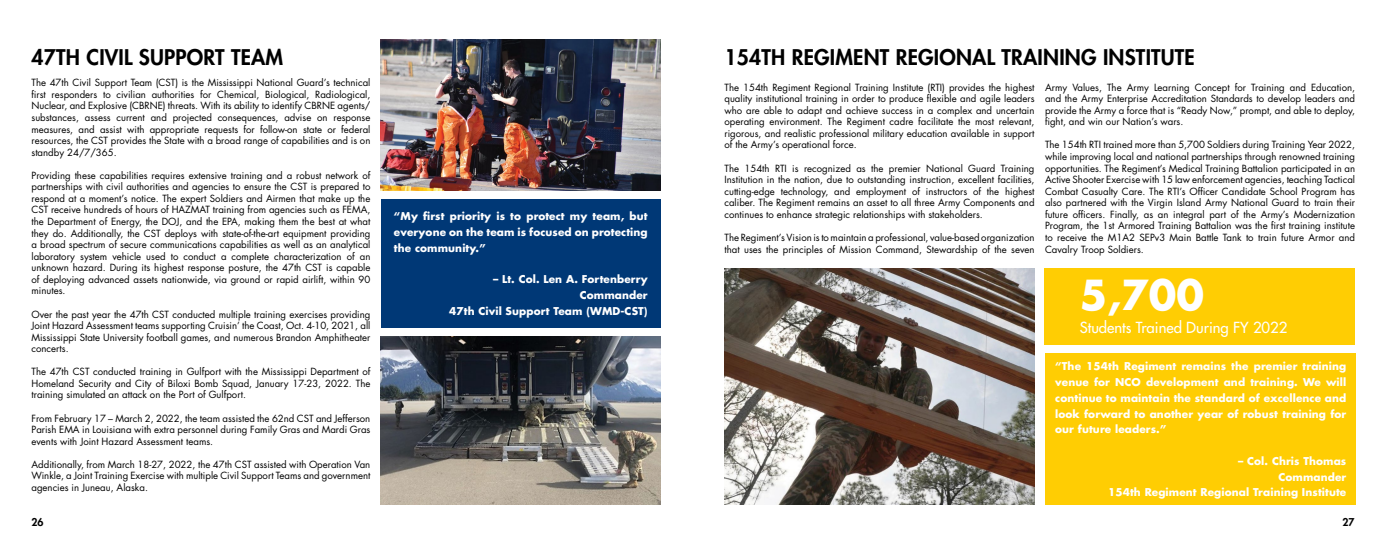
<style>
.page{position:relative;width:1386px;height:536px;background:#fff}
.page>*{position:absolute;margin:0;border:0;box-sizing:border-box;transform-origin:0 0}
.t1{font:700 40.25px "Futura Std";color:#fff}
.t2{font:800 21px "Futura Std";letter-spacing:.01em;color:#000}
.t3{font:500 14.88px "Futura Std";color:#fff}
.t4{font:700 10.5px/15.8px "Futura Std";letter-spacing:.01em;color:#fff;text-align:justify}
.t5{font:800 10.5px "Futura Std";color:#000}
.t6{font:9.62px/11.5px "Futura Std";color:#000;text-align:justify}
</style>
<div class="page">
<img style="left:724px;top:268px;width:311px;height:236px">
<div style="left:1044px;top:268px;width:310px;height:76px;background:#ffcd03"></div>
<div style="left:1045px;top:353px;width:310px;height:151px;background:#ffcd03"></div>
<img style="left:381px;top:336px;width:280px;height:168px">
<img style="left:381px;top:39px;width:280px;height:151px">
<div style="left:381px;top:199px;width:280px;height:128px;background:#003876"></div>
<h2 class="t2" style="left:32px;top:44px;width:253px">47TH CIVIL SUPPORT TEAM</h2>
<p class="t6" style="left:32px;top:77px;width:340px">The 47th Civil Support Team (CST) is the Mississippi National Guard’s technical first responders to civilian authorities for Chemical, Biological, Radiological, Nuclear, and Explosive (CBRNE) threats. With its ability to identify CBRNE agents/ substances, assess current and projected consequences, advise on response measures, and assist with appropriate requests for follow-on state or federal resources, the CST provides the State with a broad range of capabilities and is on standby 24/7/365.</p>
<p class="t6" style="left:32px;top:169px;width:340px">Providing these capabilities requires extensive training and a robust network of partnerships with civil authorities and agencies to ensure the CST is prepared to respond at a moment’s notice. The expert Soldiers and Airmen that make up the CST receive hundreds of hours of HAZMAT training from agencies such as FEMA, the Department of Energy, the DOJ, and the EPA, making them the best at what they do. Additionally, the CST deploys with state-of-the-art equipment providing a broad spectrum of secure communications capabilities as well as an analytical laboratory system vehicle used to conduct a complete characterization of an unknown hazard. During its highest response posture, the 47th CST is capable of deploying advanced assets nationwide, via ground or rapid airlift, within 90 minutes.</p>
<p class="t6" style="left:32px;top:308px;width:340px">Over the past year the 47th CST conducted multiple training exercises providing Joint Hazard Assessment teams supporting Cruisin’ the Coast, Oct. 4-10, 2021, all Mississippi State University football games, and numerous Brandon Amphitheater concerts.</p>
<p class="t6" style="left:32px;top:366px;width:340px">The 47th CST conducted training in Gulfport with the Mississippi Department of Homeland Security and City of Biloxi Bomb Squad, January 17-23, 2022. The training simulated an attack on the Port of Gulfport.</p>
<p class="t6" style="left:32px;top:412px;width:340px">From February 17 – March 2, 2022, the team assisted the 62nd CST and Jefferson Parish EMA in Louisiana with extra personnel during Family Gras and Mardi Gras events with Joint Hazard Assessment teams.</p>
<p class="t6" style="left:32px;top:458px;width:340px">Additionally, from March 18-27, 2022, the 47th CST assisted with Operation Van Winkle, a Joint Training Exercise with multiple Civil Support Teams and government agencies in Juneau, Alaska.</p>
<p class="t4" style="left:394px;top:208px;width:255px">“My first priority is to protect my team, but everyone on the team is focused on protecting the community.”</p>
<p class="t4" style="left:449px;top:271px;width:200px;text-align:right">– Lt. Col. Len A. Fortenberry<br>Commander<br>47th Civil Support Team (WMD-CST)</p>
<h2 class="t2" style="left:724px;top:44px;width:472px">154TH REGIMENT REGIONAL TRAINING INSTITUTE</h2>
<p class="t6" style="left:724px;top:81px;width:312px">The 154th Regiment Regional Training Institute (RTI) provides the highest quality institutional training in order to produce flexible and agile leaders who are able to adapt and achieve success in a complex and uncertain operating environment. The Regiment cadre facilitate the most relevant, rigorous, and realistic professional military education available in support of the Army’s operational force.</p>
<p class="t6" style="left:724px;top:162px;width:312px">The 154th RTI is recognized as the premier National Guard Training Institution in the nation, due to outstanding instruction, excellent facilities, cutting-edge technology, and employment of instructors of the highest caliber. The Regiment remains an asset to all three Army Components and continues to enhance strategic relationships with stakeholders.</p>
<p class="t6" style="left:724px;top:232px;width:312px">The Regiment’s Vision is to maintain a professional, value-based organization that uses the principles of Mission Command, Stewardship of the seven</p>
<p class="t6" style="left:1045px;top:81px;width:312px">Army Values, The Army Learning Concept for Training and Education, and the Army Enterprise Accreditation Standards to develop leaders and provide the Army a force that is “Ready Now,” prompt, and able to deploy, fight, and win our Nation’s wars.</p>
<p class="t6" style="left:1045px;top:139px;width:312px">The 154th RTI trained more than 5,700 Soldiers during Training Year 2022, while improving local and national partnerships through renowned training opportunities. The Regiment’s Medical Training Battalion participated in an Active Shooter Exercise with 15 law enforcement agencies, teaching Tactical Combat Casualty Care. The RTI’s Officer Candidate School Program has also partnered with the Virgin Island Army National Guard to train their future officers. Finally, as an integral part of the Army’s Modernization Program, the 1st Armored Training Battalion was the first training institute to receive the M1A2 SEPv3 Main Battle Tank to train future Armor and Cavalry Troop Soldiers.</p>
<h1 class="t1" style="left:1080px;top:268px;width:126px">5,700</h1>
<h3 class="t3" style="left:1080px;top:318px;width:209px">Students Trained During FY 2022</h3>
<p class="t4" style="left:1055px;top:358px;width:293px">“The 154th Regiment remains the premier training venue for NCO development and training. We will continue to maintain the standard of excellence and look forward to another year of robust training for our future leaders.”</p>
<p class="t4" style="left:1108px;top:452px;width:240px;text-align:right">– Col. Chris Thomas<br>Commander<br>154th Regiment Regional Training Institute</p>
<p class="t5" style="left:32px;top:515px;width:14px">26</p>
<p class="t5" style="left:1342px;top:515px;width:14px">27</p>
</div>
